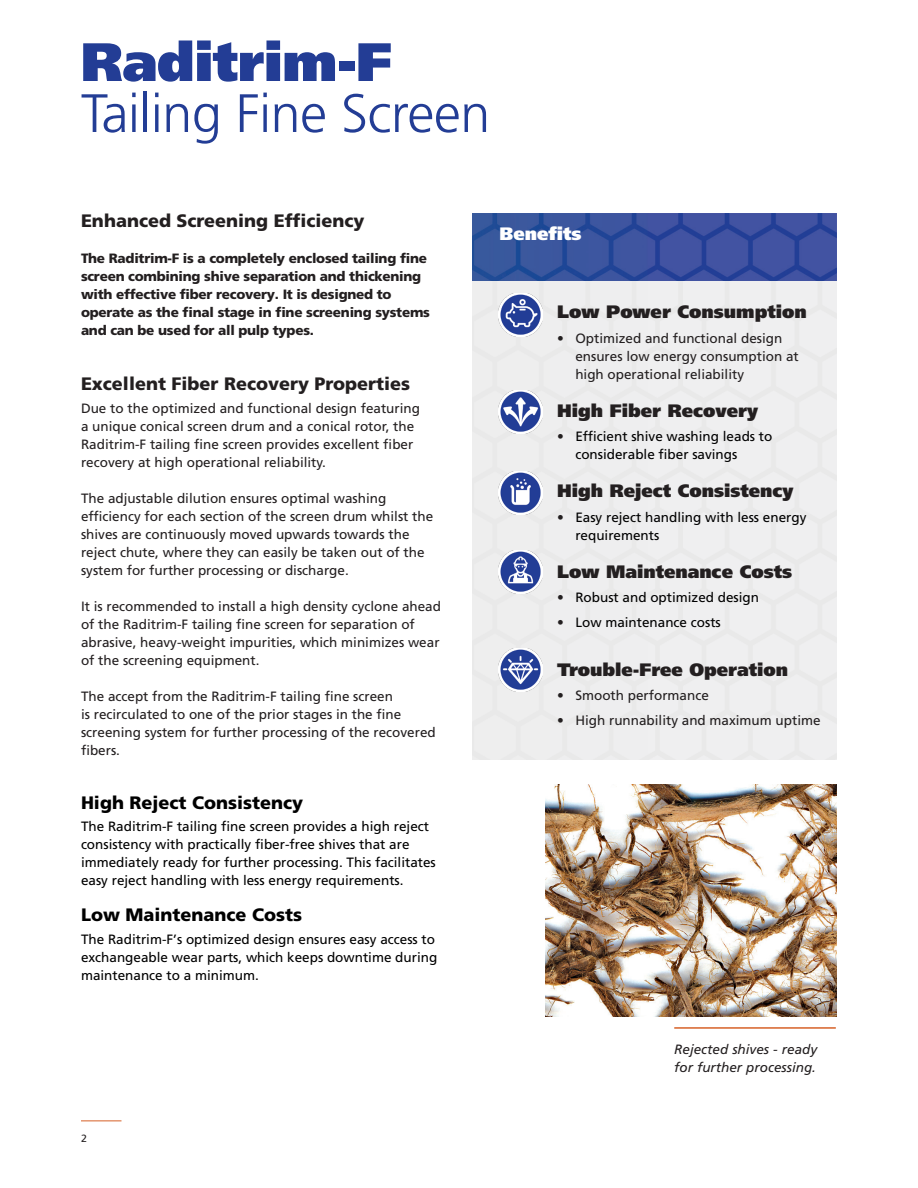
<style>
.page{position:relative;width:918px;height:1188px;background:#fff}
.page>*{position:absolute;margin:0;border:0;box-sizing:border-box;transform-origin:0 0}
.KADANT_BROCHURE_TITLE_1{font:300 54px/51px "Frutiger LT Std";letter-spacing:-.01em;color:#233d95}
.KADANT_BROCHURE_BULLETS_INDENT{font:900 18px "Frutiger LT Std";color:#231f20}
.KADANT_BROCHURE_BODY_COPY{font:900 18px "Frutiger LT Std";color:#231f20}
.KADANT_BROCHURE_SUB_HEADER{font:900 18px "Frutiger LT Std";color:#000}
.KADANT_BROCHURE_SIDE_BAR_HEADER{font:900 18px "Frutiger LT Std";color:#fff}
.KADANT_BROCHURE_INTRO_MESSAGE_HEADER{font:13.5px/18px "Frutiger LT Std";color:#231f20}
.KADANT_BROCHURE_BODY_COPY-2{font:900 13.5px/18px "Frutiger LT Std";letter-spacing:-.02em;color:#231f20}
.KADANT_BROCHURE_SUB_HEADER-2{font:13.5px/18px "Frutiger LT Std";color:#000}
.KADANT_BROCHURE_BULLETS_INDENT-2{font:13.5px/18px "Frutiger LT Std";color:#000}
.KADANT_BROCHURE_BULLETS_INDENT-3{font:13.5px/18px "Frutiger LT Std";color:#231f20}
.Body_Text{font:13.5px/18px "Frutiger LT Std";color:#000}
.Captions{font:italic 13.5px/18px "Frutiger LT Std";color:#231f20}
.t1{font:10.5px "Frutiger LT Std";color:#231f20}
.s1{font-weight:900}
.s2{color:#231f20}
</style>
<div class="page">
<hr style="left:81px;top:1120px;width:41px;height:1px;background:#d66127">
<div style="left:472px;top:280px;width:365px;height:479px;background:#eeeeef"></div>
<img style="left:472px;top:213px;width:365px;height:67px">
<img style="left:545px;top:785px;width:291px;height:231px">
<hr style="left:674px;top:1027px;width:162px;height:2px;background:#d66127">
<img style="left:498px;top:293px;width:45px;height:43px">
<img style="left:498px;top:390px;width:45px;height:44px">
<img style="left:498px;top:471px;width:45px;height:44px">
<img style="left:498px;top:551px;width:45px;height:43px">
<img style="left:498px;top:649px;width:45px;height:43px">
<p class="KADANT_BROCHURE_TITLE_1" style="left:81px;top:38px;width:411px"><span class="s1">Raditrim-F<br></span>Tailing Fine Screen</p>
<p class="KADANT_BROCHURE_BODY_COPY" style="left:81px;top:209px;width:285px">Enhanced Screening Efficiency</p>
<p class="KADANT_BROCHURE_BODY_COPY-2" style="left:81px;top:249px;width:351px">The Raditrim-F is a completely enclosed tailing fine screen combining shive separation and thickening with effective fiber recovery. It is designed to operate as the final stage in fine screening systems and can be used for all pulp types.</p>
<p class="KADANT_BROCHURE_BODY_COPY" style="left:81px;top:373px;width:331px">Excellent Fiber Recovery Properties</p>
<p class="KADANT_BROCHURE_INTRO_MESSAGE_HEADER" style="left:81px;top:399px;width:341px">Due to the optimized and functional design featuring a unique conical screen drum and a conical rotor, the Raditrim-F tailing fine screen provides excellent fiber recovery at high operational reliability.</p>
<p class="KADANT_BROCHURE_INTRO_MESSAGE_HEADER" style="left:81px;top:489px;width:354px">The adjustable dilution ensures optimal washing efficiency for each section of the screen drum whilst the shives are continuously moved upwards towards the reject chute, where they can easily be taken out of the system for further processing or discharge.</p>
<p class="KADANT_BROCHURE_INTRO_MESSAGE_HEADER" style="left:81px;top:597px;width:362px">It is recommended to install a high density cyclone ahead of the Raditrim-F tailing fine screen for separation of abrasive, heavy-weight impurities, which minimizes wear of the screening equipment.</p>
<p class="KADANT_BROCHURE_INTRO_MESSAGE_HEADER" style="left:81px;top:687px;width:356px">The accept from the Raditrim-F tailing fine screen<br>is recirculated to one of the prior stages in the fine screening system for further processing of the recovered fibers.</p>
<p class="KADANT_BROCHURE_SUB_HEADER" style="left:81px;top:791px;width:224px">High Reject Consistency</p>
<p class="KADANT_BROCHURE_SUB_HEADER-2" style="left:81px;top:817px;width:356px">The Raditrim-F tailing fine screen provides a high reject consistency with practically fiber-free shives that are immediately ready for further processing. This facilitates easy reject handling with less energy requirements.</p>
<p class="KADANT_BROCHURE_SUB_HEADER" style="left:81px;top:904px;width:223px">Low Maintenance Costs</p>
<p class="Body_Text" style="left:81px;top:930px;width:358px">The Raditrim-F’s optimized design ensures easy access to exchangeable wear parts, which keeps downtime during maintenance to a minimum.</p>
<p class="t1" style="left:81px;top:1132px;width:7px">2</p>
<p class="KADANT_BROCHURE_SIDE_BAR_HEADER" style="left:500px;top:222px;width:84px">Benefits</p>
<p class="KADANT_BROCHURE_BULLETS_INDENT" style="left:557px;top:301px;width:251px">Low Power Consumption</p>
<p class="KADANT_BROCHURE_BULLETS_INDENT-3" style="left:575px;top:329px;width:225px;text-indent:-18px">• Optimized and functional design ensures low energy consumption at high operational reliability</p>
<p class="KADANT_BROCHURE_BULLETS_INDENT" style="left:557px;top:399px;width:203px">High Fiber Recovery</p>
<p class="KADANT_BROCHURE_BULLETS_INDENT-2" style="left:575px;top:428px;width:199px;text-indent:-18px"><span class="s2">•</span> Efficient shive washing leads to considerable fiber savings</p>
<p class="KADANT_BROCHURE_BULLETS_INDENT" style="left:557px;top:480px;width:238px">High Reject Consistency</p>
<p class="KADANT_BROCHURE_BULLETS_INDENT-2" style="left:575px;top:508px;width:233px;text-indent:-18px"><span class="s2">•</span> Easy reject handling with less energy requirements</p>
<p class="KADANT_BROCHURE_BULLETS_INDENT" style="left:557px;top:560px;width:237px">Low Maintenance Costs</p>
<p class="KADANT_BROCHURE_BULLETS_INDENT-2" style="left:557px;top:589px;width:204px"><span class="s2">•</span> Robust and optimized design</p>
<p class="KADANT_BROCHURE_BULLETS_INDENT-2" style="left:557px;top:613px;width:165px"><span class="s2">•</span> Low maintenance costs</p>
<p class="KADANT_BROCHURE_BULLETS_INDENT" style="left:557px;top:658px;width:233px">Trouble-Free Operation</p>
<p class="KADANT_BROCHURE_BULLETS_INDENT-3" style="left:557px;top:686px;width:153px">• Smooth performance</p>
<p class="KADANT_BROCHURE_BULLETS_INDENT-3" style="left:557px;top:711px;width:265px">• High runnability and maximum uptime</p>
<p class="Captions" style="left:674px;top:1040px;width:144px">Rejected shives - ready for further processing.</p>
</div>
